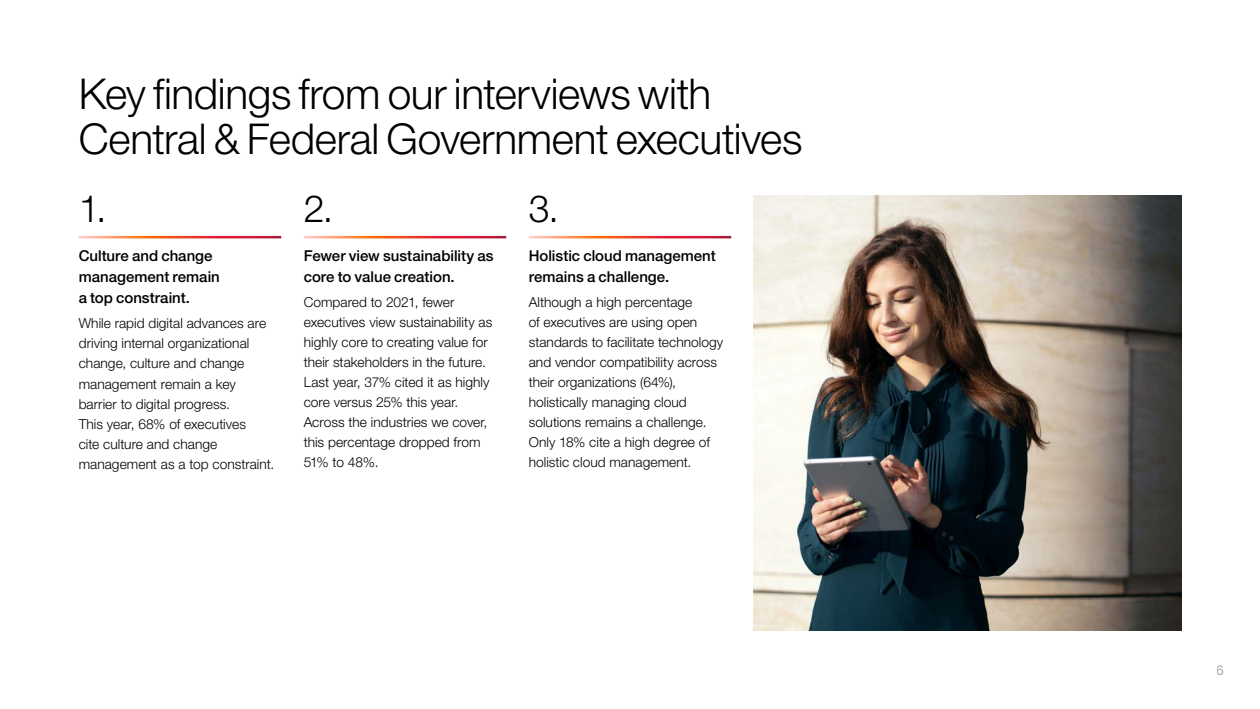
<style>
.page{position:relative;width:1260px;height:709px;background:#fff}
.page>*{position:absolute;margin:0;border:0;box-sizing:border-box;transform-origin:0 0}
.t1{font:300 42.5px/45px "Helvetica Neue LT Pro";letter-spacing:-.01em;color:#000}
.t2{font:300 37.5px "Helvetica Neue LT Pro";color:#000}
.t3{font:500 15px/21.2px "Helvetica Neue LT Pro";color:#000}
.t4{font:300 13.75px/20px "Helvetica Neue LT Pro";color:#000}
.t5{font:13.75px "Helvetica Neue LT Pro";color:#aaa}
</style>
<div class="page">
<img style="left:754px;top:195px;width:427px;height:435px">
<h1 class="t1" style="left:79px;top:71px;width:725px">Key findings from our interviews with<br>Central &amp; Federal Government executives</h1>
<h2 class="t2" style="left:79px;top:186px;width:29px">1.</h2>
<h2 class="t2" style="left:304px;top:186px;width:31px">2.</h2>
<h2 class="t2" style="left:529px;top:186px;width:32px">3.</h2>
<p class="t3" style="left:79px;top:245px;width:143px">Culture and change management remain a top constraint.</p>
<p class="t4" style="left:79px;top:313px;width:197px">While rapid digital advances are driving internal organizational change, culture and change management remain a key barrier to digital progress.<br>This year, 68% of executives<br>cite culture and change management as a top constraint.</p>
<p class="t3" style="left:304px;top:245px;width:191px">Fewer view sustainability as core to value creation.</p>
<p class="t4" style="left:304px;top:292px;width:190px">Compared to 2021, fewer executives view sustainability as highly core to creating value for their stakeholders in the future.<br>Last year, 37% cited it as highly core versus 25% this year.<br>Across the industries we cover, this percentage dropped from<br>51% to 48%.</p>
<p class="t3" style="left:529px;top:245px;width:188px">Holistic cloud management remains a challenge.</p>
<p class="t4" style="left:529px;top:292px;width:196px">Although a high percentage<br>of executives are using open standards to facilitate technology and vendor compatibility across their organizations (64%), holistically managing cloud solutions remains a challenge.<br>Only 18% cite a high degree of holistic cloud management.</p>
<p class="t5" style="left:1217px;top:661px;width:9px">6</p>
</div>
